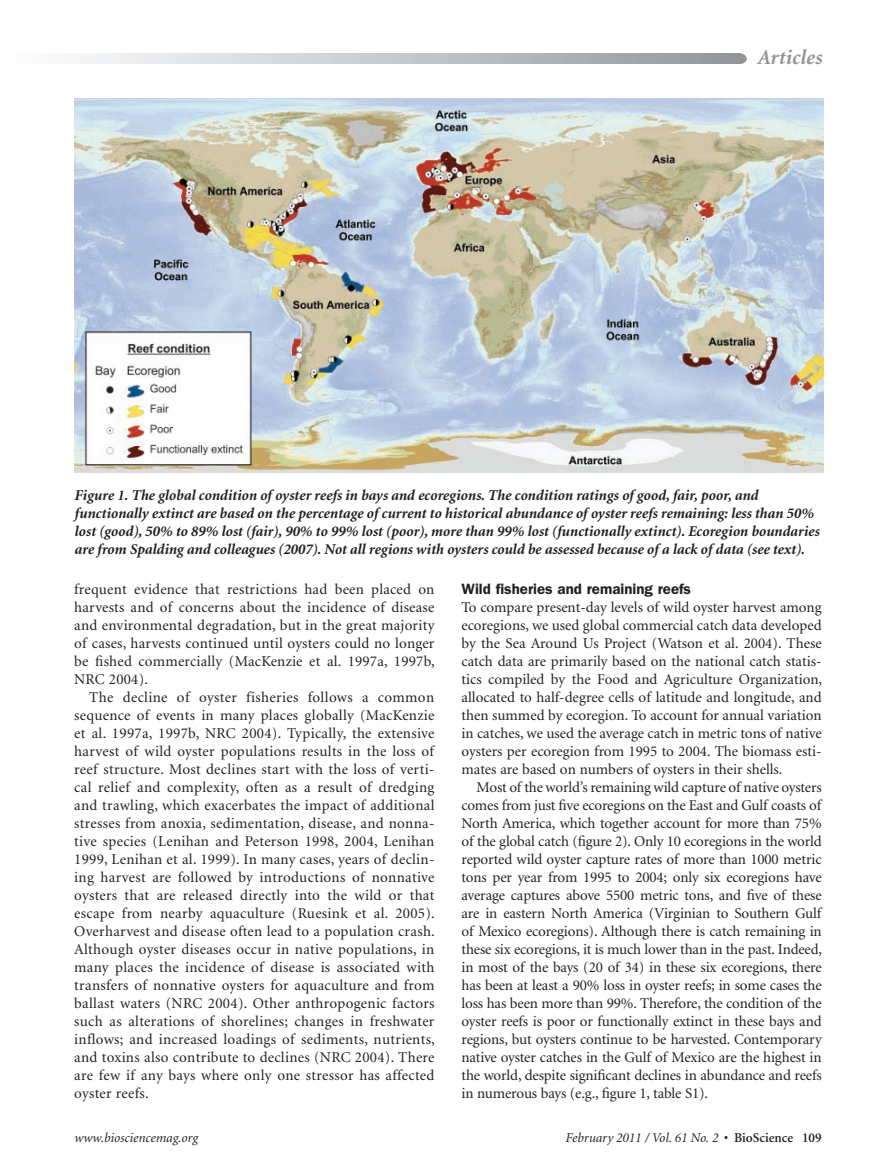
<style>
.page{position:relative;width:878px;height:1175px;background:#fff}
.page>*{position:absolute;margin:0;border:0;box-sizing:border-box;transform-origin:0 0}
.t1{font:italic 700 21px "Minion";color:#939598}
.t2{font:15px/18px "Minion";color:#231f20;text-align:justify}
.t3{font:italic 700 15px/18px "Minion";letter-spacing:-.005em;color:#231f20}
.t4{font:600 15px "Franklin Gothic";color:#231f20}
.t5{font:italic 13.5px "Minion";color:#231f20}
.s1{font-weight:600;font-style:normal}
</style>
<div class="page">
<svg style="left:82px;top:53px;width:655px;height:11px"></svg>
<div style="left:733px;top:53px;width:13px;height:11px;background:#939598;border-radius:50%"></div>
<img style="left:74px;top:98px;width:749px;height:375px">
<h1 class="t1" style="left:757px;top:47px;width:66px">Articles</h1>
<p class="t3" style="left:74px;top:486px;width:746px">Figure 1. The global condition of oyster reefs in bays and ecoregions. The condition ratings of good, fair, poor, and functionally extinct are based on the percentage of current to historical abundance of oyster reefs remaining: less than 50% lost (good), 50% to 89% lost (fair), 90% to 99% lost (poor), more than 99% lost (functionally extinct). Ecoregion boundaries are from Spalding and colleagues (2007). Not all regions with oysters could be assessed because of a lack of data (see text).</p>
<p class="t2" style="left:74px;top:581px;width:362px">frequent evidence that restrictions had been placed on harvests and of concerns about the incidence of disease and environmental degradation, but in the great majority of cases, harvests continued until oysters could no longer be fished commercially (MacKenzie et al. 1997a, 1997b, NRC 2004).</p>
<p class="t2" style="left:74px;top:689px;width:362px;text-indent:15px">The decline of oyster fisheries follows a common sequence of events in many places globally (MacKenzie et al. 1997a, 1997b, NRC 2004). Typically, the extensive harvest of wild oyster populations results in the loss of reef structure. Most declines start with the loss of verti&shy;cal relief and complexity, often as a result of dredging and trawling, which exacerbates the impact of additional stresses from anoxia, sedimentation, disease, and nonna&shy;tive species (Lenihan and Peterson 1998, 2004, Lenihan 1999, Lenihan et al. 1999). In many cases, years of declin&shy;ing harvest are followed by introductions of nonnative oysters that are released directly into the wild or that escape from nearby aquaculture (Ruesink et al. 2005).<br>Overharvest and disease often lead to a population crash.<br>Although oyster diseases occur in native populations, in many places the incidence of disease is associated with transfers of nonnative oysters for aquaculture and from ballast waters (NRC 2004). Other anthropogenic factors such as alterations of shorelines; changes in freshwater inflows; and increased loadings of sediments, nutrients, and toxins also contribute to declines (NRC 2004). There are few if any bays where only one stressor has affected oyster reefs.</p>
<p class="t4" style="left:461px;top:580px;width:231px">Wild fisheries and remaining reefs</p>
<p class="t2" style="left:461px;top:599px;width:362px">To compare present-day levels of wild oyster harvest among ecoregions, we used global commercial catch data developed by the Sea Around Us Project (Watson et al. 2004). These catch data are primarily based on the national catch statis&shy;tics compiled by the Food and Agriculture Organization, allocated to half-degree cells of latitude and longitude, and then summed by ecoregion. To account for annual variation in catches, we used the average catch in metric tons of native oysters per ecoregion from 1995 to 2004. The biomass esti&shy;mates are based on numbers of oysters in their shells.</p>
<p class="t2" style="left:461px;top:779px;width:362px;text-indent:15px">Most of the world’s remaining wild capture of native oysters comes from just five ecoregions on the East and Gulf coasts of North America, which together account for more than 75% of the global catch (figure 2). Only 10 ecoregions in the world reported wild oyster capture rates of more than 1000 metric tons per year from 1995 to 2004; only six ecoregions have average captures above 5500 metric tons, and five of these are in eastern North America (Virginian to Southern Gulf of Mexico ecoregions). Although there is catch remaining in these six ecoregions, it is much lower than in the past. Indeed, in most of the bays (20 of 34) in these six ecoregions, there has been at least a 90% loss in oyster reefs; in some cases the loss has been more than 99%. Therefore, the condition of the oyster reefs is poor or functionally extinct in these bays and regions, but oysters continue to be harvested. Contemporary native oyster catches in the Gulf of Mexico are the highest in the world, despite significant declines in abundance and reefs in numerous bays (e.g., figure 1, table S1).</p>
<p class="t5" style="left:74px;top:1130px;width:125px">www.biosciencemag.org</p>
<p class="t5" style="left:565px;top:1130px;width:258px">February 2011 / Vol. 61 No. 2 <span class="s1">• BioScience 109</span></p>
</div>
